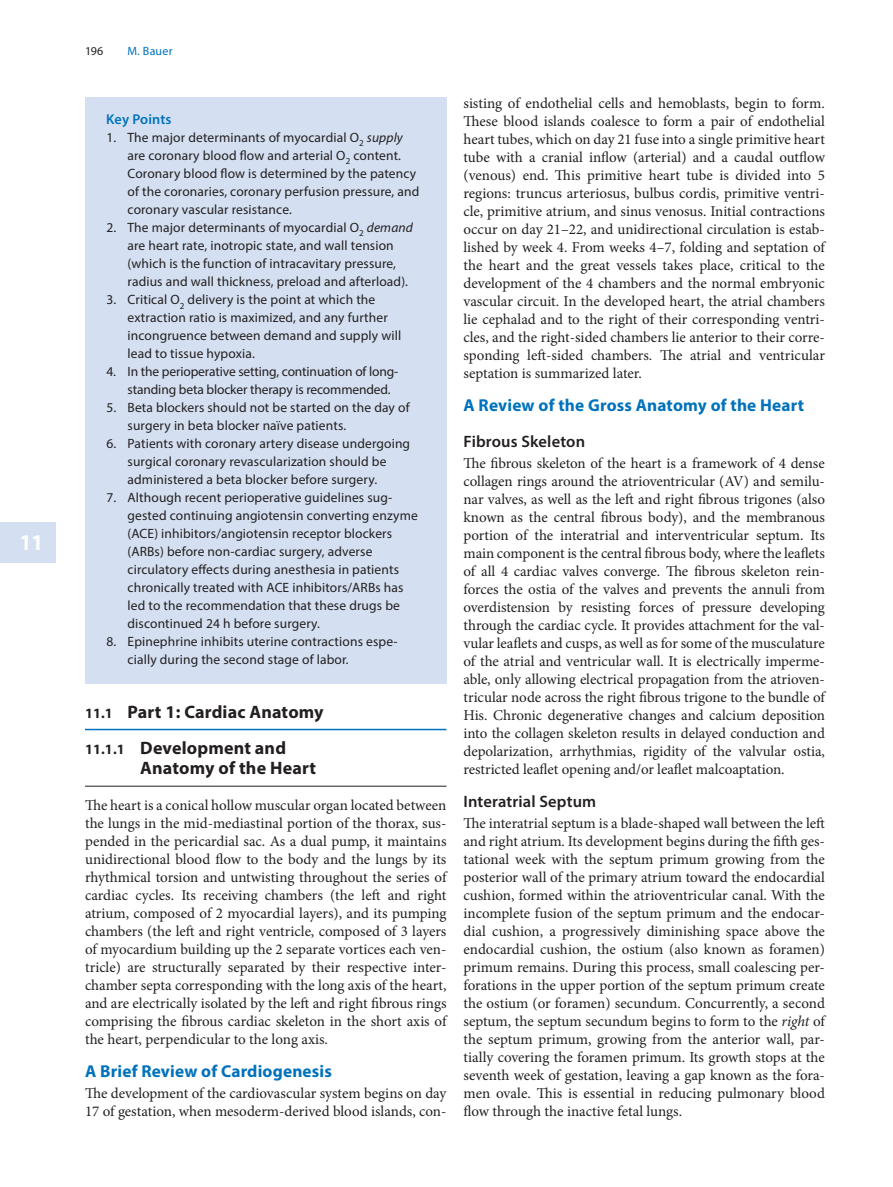
<style>
.page{position:relative;width:893px;height:1187px;background:#fff}
.page>*{position:absolute;margin:0;border:0;box-sizing:border-box;transform-origin:0 0}
.t1{font:700 semi-condensed 22.5px "Vfkwdq Myriad Pro";color:#fff}
.t2{font:700 18px/36px "Sjqfwk Myriad Pro";letter-spacing:.01em;color:#231f20}
.t3{font:700 17.25px "Sjqfwk Myriad Pro";letter-spacing:.01em;color:#0072bc}
.t4{font:600 16.5px "Qlyrxq Myriad Pro";letter-spacing:.01em;color:#231f20}
.t5{font:15px/18px "Cnflhb Minion Pro";color:#231f20;text-align:justify}
.t6{font:600 14.25px "Qlyrxq Myriad Pro";letter-spacing:.005em;color:#0072bc}
.t7{font:13.5px/18px "Hdhpqw Myriad Pro";letter-spacing:.01em;color:#231f20}
.t8{font:13.5px/18px "Hdhpqw Myriad Pro";letter-spacing:-.01em;color:#231f20}
.t9{font:12px "Hdchhc Myriad Pro";letter-spacing:.02em;color:#0072bc}
.t10{font:12px "Hdhpqw Myriad Pro";color:#231f20}
.s1{font-family:"Bdbxcx Myriad Pro";font-style:italic}
.s2{font-size:14.25px}
.s3{font-family:"Sdjdrn Minion Pro";font-style:italic}
</style>
<div class="page">
<div style="left:0;top:522px;width:55px;height:40px;background:#d4e0f1"></div>
<div style="left:85px;top:97px;width:361px;height:46px;background:#d4e0f1"></div>
<div style="left:85px;top:115px;width:361px;height:118px;background:#d4e0f1"></div>
<div style="left:85px;top:205px;width:361px;height:100px;background:#d4e0f1"></div>
<div style="left:85px;top:277px;width:361px;height:100px;background:#d4e0f1"></div>
<div style="left:85px;top:349px;width:361px;height:64px;background:#d4e0f1"></div>
<div style="left:85px;top:385px;width:361px;height:64px;background:#d4e0f1"></div>
<div style="left:85px;top:421px;width:361px;height:82px;background:#d4e0f1"></div>
<div style="left:85px;top:475px;width:361px;height:172px;background:#d4e0f1"></div>
<div style="left:85px;top:619px;width:361px;height:64px;background:#d4e0f1"></div>
<hr style="left:85px;top:728px;width:361px;height:2px;background:#0072bc">
<hr style="left:85px;top:785px;width:361px;height:1px;background:#231f20">
<h1 class="t1" style="left:20px;top:530px;width:25px">11</h1>
<p class="t10" style="left:85px;top:44px;width:20px">196</p>
<p class="t9" style="left:128px;top:44px;width:47px">M. Bauer</p>
<p class="t6" style="left:106px;top:110px;width:67px">Key Points</p>
<p class="t7" style="left:128px;top:128px;width:293px;text-indent:-21px">1. The major determinants of myocardial O<sub>2</sub> <span class="s1">supply </span>are coronary blood flow and arterial O<sub>2</sub> content.<br>Coronary blood flow is determined by the patency of the coronaries, coronary perfusion pressure, and coronary vascular resistance.</p>
<p class="t7" style="left:128px;top:218px;width:287px;text-indent:-21px">2. The major determinants of myocardial O<sub>2</sub> <span class="s1">demand </span>are heart rate, inotropic state, and wall tension (which is the function of intracavitary pressure, radius and wall thickness, preload and afterload).</p>
<p class="t7" style="left:128px;top:290px;width:275px;text-indent:-21px">3. Critical O<sub>2</sub> delivery is the point at which the extraction ratio is maximized, and any further incongruence between demand and supply will lead to tissue hypoxia.</p>
<p class="t8" style="left:128px;top:362px;width:272px;text-indent:-21px">4. In the perioperative setting, continuation of long&shy;standing beta blocker therapy is recommended.</p>
<p class="t7" style="left:128px;top:398px;width:284px;text-indent:-21px">5. Beta blockers should not be started on the day of surgery in beta blocker naïve patients.</p>
<p class="t7" style="left:128px;top:434px;width:284px;text-indent:-21px">6. Patients with coronary artery disease undergoing surgical coronary revascularization should be administered a beta blocker before surgery.</p>
<p class="t7" style="left:128px;top:488px;width:292px;text-indent:-21px">7. Although recent perioperative guidelines sug&shy;gested continuing angiotensin converting enzyme (ACE) inhibitors/angiotensin receptor blockers (ARBs) before non-cardiac surgery, adverse circulatory effects during anesthesia in patients chronically treated with ACE inhibitors/ARBs has led to the recommendation that these drugs be discontinued 24 h before surgery.</p>
<p class="t7" style="left:128px;top:632px;width:272px;text-indent:-21px">8. Epinephrine inhibits uterine contractions espe&shy;cially during the second stage of labor.</p>
<p class="t2" style="left:85px;top:693px;width:240px"><span class="s2">11.1</span> Part 1: Cardiac Anatomy<br><span class="s2">11.1.1</span> Development and</p>
<p class="t2" style="left:140px;top:749px;width:177px">Anatomy of the Heart</p>
<p class="t5" style="left:85px;top:796px;width:363px">The heart is a conical hollow muscular organ located between the lungs in the mid-mediastinal portion of the thorax, sus&shy;pended in the pericardial sac. As a dual pump, it maintains unidirectional blood flow to the body and the lungs by its rhythmical torsion and untwisting throughout the series of cardiac cycles. Its receiving chambers (the left and right atrium, composed of 2 myocardial layers), and its pumping chambers (the left and right ventricle, composed of 3 layers of myocardium building up the 2 separate vortices each ven&shy;tricle) are structurally separated by their respective inter&shy;chamber septa corresponding with the long axis of the heart, and are electrically isolated by the left and right fibrous rings comprising the fibrous cardiac skeleton in the short axis of the heart, perpendicular to the long axis.</p>
<p class="t3" style="left:85px;top:1059px;width:248px">A Brief Review of Cardiogenesis</p>
<p class="t5" style="left:85px;top:1084px;width:363px">The development of the cardiovascular system begins on day<br>17 of gestation, when mesoderm-derived blood islands, con-</p>
<p class="t5" style="left:463px;top:94px;width:363px">sisting of endothelial cells and hemoblasts, begin to form.<br>These blood islands coalesce to form a pair of endothelial heart tubes, which on day 21 fuse into a single primitive heart tube with a cranial inflow (arterial) and a caudal outflow (venous) end. This primitive heart tube is divided into 5 regions: truncus arteriosus, bulbus cordis, primitive ventri&shy;cle, primitive atrium, and sinus venosus. Initial contractions occur on day 21–22, and unidirectional circulation is estab&shy;lished by week 4. From weeks 4–7, folding and septation of the heart and the great vessels takes place, critical to the development of the 4 chambers and the normal embryonic vascular circuit. In the developed heart, the atrial chambers lie cephalad and to the right of their corresponding ventri&shy;cles, and the right-sided chambers lie anterior to their corre&shy;sponding left-sided chambers. The atrial and ventricular septation is summarized later.</p>
<p class="t3" style="left:463px;top:394px;width:342px">A Review of the Gross Anatomy of the Heart</p>
<p class="t4" style="left:463px;top:431px;width:123px">Fibrous Skeleton</p>
<p class="t5" style="left:463px;top:454px;width:363px">The fibrous skeleton of the heart is a framework of 4 dense collagen rings around the atrioventricular (AV) and semilu&shy;nar valves, as well as the left and right fibrous trigones (also known as the central fibrous body), and the membranous portion of the interatrial and interventricular septum. Its main component is the central fibrous body, where the leaflets of all 4 cardiac valves converge. The fibrous skeleton rein&shy;forces the ostia of the valves and prevents the annuli from overdistension by resisting forces of pressure developing through the cardiac cycle. It provides attachment for the val&shy;vular leaflets and cusps, as well as for some of the musculature of the atrial and ventricular wall. It is electrically imperme&shy;able, only allowing electrical propagation from the atrioven&shy;tricular node across the right fibrous trigone to the bundle of His. Chronic degenerative changes and calcium deposition into the collagen skeleton results in delayed conduction and depolarization, arrhythmias, rigidity of the valvular ostia, restricted leaflet opening and/or leaflet malcoaptation.</p>
<p class="t4" style="left:463px;top:791px;width:134px">Interatrial Septum</p>
<p class="t5" style="left:463px;top:814px;width:363px">The interatrial septum is a blade-shaped wall between the left and right atrium. Its development begins during the fifth ges&shy;tational week with the septum primum growing from the posterior wall of the primary atrium toward the endocardial cushion, formed within the atrioventricular canal. With the incomplete fusion of the septum primum and the endocar&shy;dial cushion, a progressively diminishing space above the endocardial cushion, the ostium (also known as foramen) primum remains. During this process, small coalescing per&shy;forations in the upper portion of the septum primum create the ostium (or foramen) secundum. Concurrently, a second septum, the septum secundum begins to form to the <span class="s3">right</span> of the septum primum, growing from the anterior wall, par&shy;tially covering the foramen primum. Its growth stops at the seventh week of gestation, leaving a gap known as the fora&shy;men ovale. This is essential in reducing pulmonary blood flow through the inactive fetal lungs.</p>
</div>
